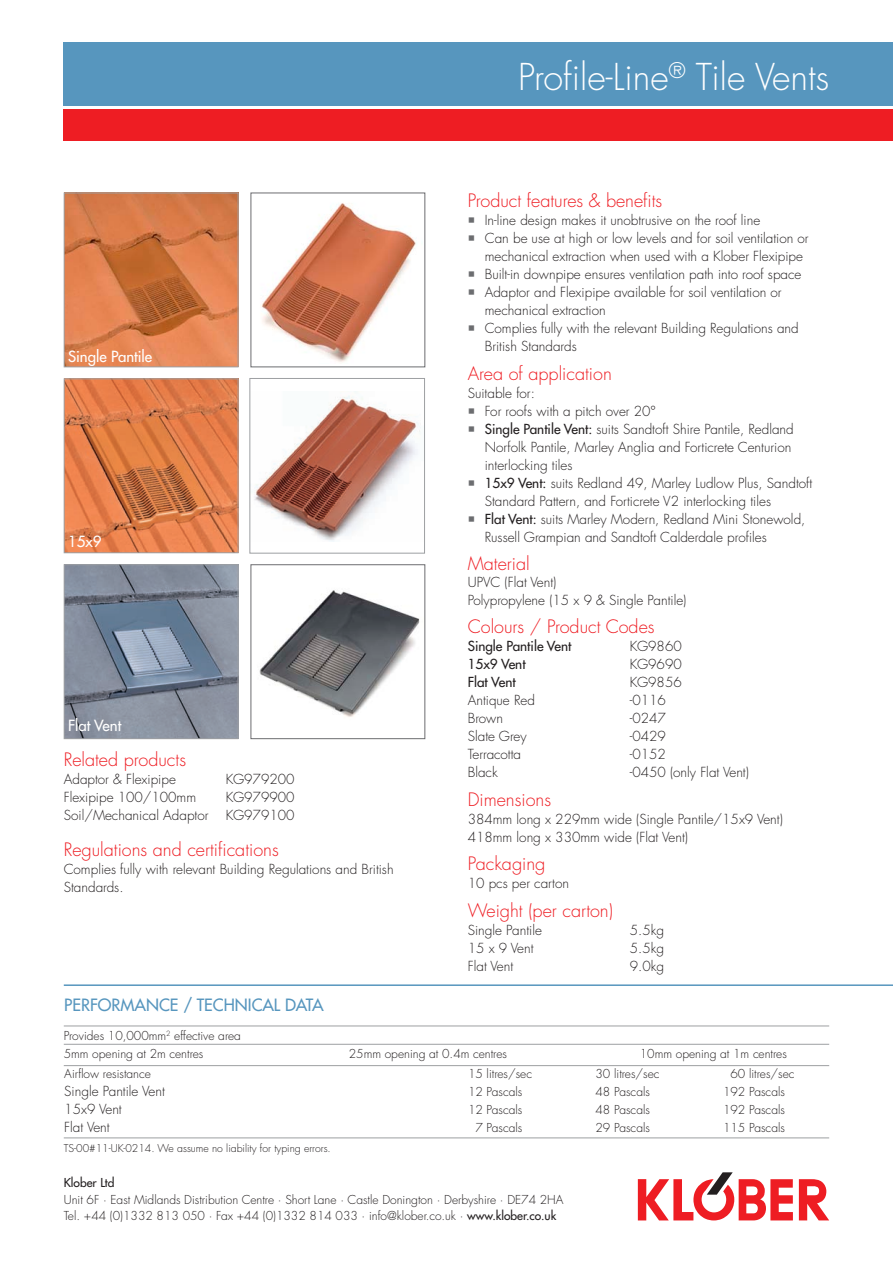
<style>
.page{position:relative;width:893px;height:1263px;background:#fff}
.page>*{position:absolute;margin:0;border:0;box-sizing:border-box;transform-origin:0 0}
.t1{font:300 36px "Futura LT Pro";color:#fff}
.t2{font:300 18px "Futura LT Pro";color:#ee1d23}
.t3{font:500 16.5px "Futura LT Pro";color:#5796be}
.t4{font:500 15px "Futura LT Pro";color:#fff}
.t5{font:300 13.5px/18px "Futura LT Pro";color:#231f20}
.t6{font:500 13.5px "Futura LT Pro";color:#231f20}
.t7{font:300 12px "Futura LT Pro";color:#231f20}
.t8{font:500 12px "Futura LT Pro";color:#231f20}
.t9{font:300 10.5px "Futura LT Pro";color:#231f20}
.s1{font-weight:500}
</style>
<div class="page">
<div style="left:64px;top:43px;width:829px;height:63px;background:#5796be"></div>
<div style="left:64px;top:109px;width:829px;height:32px;background:#ee1d23"></div>
<svg style="left:799px;top:1179px;width:30px;height:41px"></svg>
<svg style="left:638px;top:1172px;width:155px;height:48px"></svg>
<hr style="left:64px;top:984px;width:829px;height:2px;background:#5796be">
<img style="left:66px;top:195px;width:170px;height:170px">
<div style="left:64px;top:193px;width:174px;height:174px;border:1px solid #9d9fa2"></div>
<hr style="left:64px;top:1025px;width:765px;height:1px;background:#9d9fa2">
<hr style="left:64px;top:1137px;width:765px;height:1px;background:#9d9fa2">
<hr style="left:64px;top:1044px;width:765px;height:1px;background:#9d9fa2">
<hr style="left:64px;top:1065px;width:765px;height:1px;background:#9d9fa2">
<img style="left:261px;top:203px;width:155px;height:159px">
<div style="left:251px;top:193px;width:174px;height:174px;border:1px solid #6c6d70"></div>
<img style="left:66px;top:380px;width:170px;height:171px">
<div style="left:64px;top:378px;width:174px;height:175px;border:1px solid #9d9fa2"></div>
<img style="left:66px;top:566px;width:170px;height:171px">
<div style="left:64px;top:564px;width:174px;height:175px;border:1px solid #9d9fa2"></div>
<img style="left:259px;top:590px;width:161px;height:127px">
<div style="left:251px;top:564px;width:174px;height:175px;border:1px solid #6c6d70"></div>
<img style="left:254px;top:395px;width:167px;height:146px">
<div style="left:249px;top:378px;width:176px;height:175px;border:1px solid #9d9fa2"></div>
<p class="t4" style="left:68px;top:346px;width:86px">Single Pantile</p>
<p class="t4" style="left:68px;top:530px;width:35px">15x9</p>
<p class="t4" style="left:68px;top:714px;width:55px">Flat Vent</p>
<p class="t2" style="left:64px;top:748px;width:124px">Related products</p>
<p class="t5" style="left:64px;top:770px;width:114px">Adaptor &amp; Flexipipe</p>
<p class="t5" style="left:226px;top:770px;width:70px">KG979200</p>
<p class="t5" style="left:64px;top:788px;width:134px">Flexipipe 100/100mm</p>
<p class="t5" style="left:226px;top:788px;width:70px">KG979900</p>
<p class="t5" style="left:64px;top:806px;width:146px">Soil/Mechanical Adaptor</p>
<p class="t5" style="left:226px;top:806px;width:70px">KG979100</p>
<p class="t2" style="left:64px;top:838px;width:217px">Regulations and certifications</p>
<p class="t5" style="left:64px;top:860px;width:331px">Complies fully with relevant Building Regulations and British<br>Standards.</p>
<p class="t1" style="left:518px;top:54px;width:313px">Profile-Line<sup>®</sup> Tile Vents</p>
<p class="t2" style="left:468px;top:189px;width:196px">Product features &amp; benefits</p>
<p class="t5" style="left:485px;top:212px;width:277px">In-line design makes it unobtrusive on the roof line</p>
<p class="t5" style="left:485px;top:230px;width:325px">Can be use at high or low levels and for soil ventilation or mechanical extraction when used with a Klober Flexipipe</p>
<p class="t5" style="left:485px;top:266px;width:318px">Built-in downpipe ensures ventilation path into roof space</p>
<p class="t5" style="left:485px;top:284px;width:298px">Adaptor and Flexipipe available for soil ventilation or mechanical extraction</p>
<p class="t5" style="left:485px;top:320px;width:315px">Complies fully with the relevant Building Regulations and<br>British Standards</p>
<p class="t2" style="left:468px;top:362px;width:146px">Area of application</p>
<p class="t5" style="left:468px;top:384px;width:69px">Suitable for:</p>
<p class="t5" style="left:485px;top:402px;width:173px">For roofs with a pitch over 20°</p>
<p class="t5" style="left:485px;top:420px;width:311px"><span class="s1">Single Pantile Vent:</span> suits Sandtoft Shire Pantile, Redland<br>Norfolk Pantile, Marley Anglia and Forticrete Centurion interlocking tiles</p>
<p class="t5" style="left:485px;top:474px;width:329px"><span class="s1">15x9 Vent:</span> suits Redland 49, Marley Ludlow Plus, Sandtoft<br>Standard Pattern, and Forticrete V2 interlocking tiles</p>
<p class="t5" style="left:485px;top:510px;width:322px"><span class="s1">Flat Vent:</span> suits Marley Modern, Redland Mini Stonewold,<br>Russell Grampian and Sandtoft Calderdale profiles</p>
<p class="t2" style="left:468px;top:552px;width:64px">Material</p>
<p class="t5" style="left:468px;top:573px;width:90px">UPVC (Flat Vent)</p>
<p class="t5" style="left:468px;top:591px;width:220px">Polypropylene (15 x 9 &amp; Single Pantile)</p>
<p class="t2" style="left:468px;top:615px;width:188px">Colours / Product Codes</p>
<p class="t6" style="left:468px;top:636px;width:105px">Single Pantile Vent</p>
<p class="t5" style="left:630px;top:637px;width:53px">KG9860</p>
<p class="t6" style="left:468px;top:654px;width:59px">15x9 Vent</p>
<p class="t5" style="left:630px;top:655px;width:53px">KG9690</p>
<p class="t6" style="left:468px;top:672px;width:49px">Flat Vent</p>
<p class="t5" style="left:630px;top:673px;width:53px">KG9856</p>
<p class="t5" style="left:468px;top:691px;width:69px">Antique Red</p>
<p class="t5" style="left:630px;top:691px;width:38px">-0116</p>
<p class="t5" style="left:468px;top:709px;width:37px">Brown</p>
<p class="t5" style="left:630px;top:709px;width:38px">-0247</p>
<p class="t5" style="left:468px;top:727px;width:60px">Slate Grey</p>
<p class="t5" style="left:630px;top:727px;width:38px">-0429</p>
<p class="t5" style="left:468px;top:745px;width:55px">Terracotta</p>
<p class="t5" style="left:630px;top:745px;width:38px">-0152</p>
<p class="t5" style="left:468px;top:763px;width:32px">Black</p>
<p class="t5" style="left:630px;top:763px;width:121px">-0450 (only Flat Vent)</p>
<p class="t2" style="left:468px;top:787px;width:85px">Dimensions</p>
<p class="t5" style="left:468px;top:810px;width:317px">384mm long x 229mm wide (Single Pantile/15x9 Vent)</p>
<p class="t5" style="left:468px;top:828px;width:222px">418mm long x 330mm wide (Flat Vent)</p>
<p class="t2" style="left:468px;top:852px;width:79px">Packaging</p>
<p class="t5" style="left:468px;top:874px;width:103px">10 pcs per carton</p>
<p class="t2" style="left:468px;top:898px;width:147px">Weight (per carton)</p>
<p class="t5" style="left:468px;top:921px;width:76px">Single Pantile</p>
<p class="t5" style="left:630px;top:921px;width:36px">5.5kg</p>
<p class="t5" style="left:468px;top:939px;width:67px">15 x 9 Vent</p>
<p class="t5" style="left:630px;top:939px;width:36px">5.5kg</p>
<p class="t5" style="left:468px;top:957px;width:47px">Flat Vent</p>
<p class="t5" style="left:630px;top:957px;width:36px">9.0kg</p>
<p class="t3" style="left:64px;top:993px;width:261px">PERFORMANCE / TECHNICAL DATA</p>
<p class="t7" style="left:64px;top:1027px;width:179px">Provides 10,000mm<sup>2</sup> effective area</p>
<p class="t7" style="left:64px;top:1045px;width:141px">5mm opening at 2m centres</p>
<p class="t7" style="left:349px;top:1045px;width:160px">25mm opening at 0.4m centres</p>
<p class="t7" style="left:640px;top:1045px;width:149px">10mm opening at 1m centres</p>
<p class="t7" style="left:64px;top:1065px;width:88px">Airflow resistance</p>
<p class="t5" style="left:64px;top:1082px;width:102px">Single Pantile Vent</p>
<p class="t5" style="left:64px;top:1100px;width:59px">15x9 Vent</p>
<p class="t5" style="left:64px;top:1118px;width:47px">Flat Vent</p>
<p class="t9" style="left:64px;top:1141px;width:269px">TS-00#11-UK-0214. We assume no liability for typing errors.</p>
<p class="t7" style="left:468px;top:1065px;width:66px">15 litres/sec</p>
<p class="t7" style="left:595px;top:1065px;width:66px">30 litres/sec</p>
<p class="t7" style="left:730px;top:1065px;width:66px">60 litres/sec</p>
<p class="t7" style="left:468px;top:1083px;width:56px">12 Pascals</p>
<p class="t7" style="left:595px;top:1083px;width:56px">48 Pascals</p>
<p class="t7" style="left:723px;top:1083px;width:63px">192 Pascals</p>
<p class="t7" style="left:468px;top:1101px;width:56px">12 Pascals</p>
<p class="t7" style="left:595px;top:1101px;width:56px">48 Pascals</p>
<p class="t7" style="left:723px;top:1101px;width:63px">192 Pascals</p>
<p class="t7" style="left:475px;top:1119px;width:49px">7 Pascals</p>
<p class="t7" style="left:595px;top:1119px;width:56px">29 Pascals</p>
<p class="t7" style="left:723px;top:1119px;width:63px">115 Pascals</p>
<p class="t8" style="left:64px;top:1174px;width:52px">Klober Ltd</p>
<p class="t7" style="left:64px;top:1191px;width:501px">Unit 6F ∙ East Midlands Distribution Centre ∙ Short Lane ∙ Castle Donington ∙ Derbyshire ∙ DE74 2HA</p>
<p class="t7" style="left:64px;top:1208px;width:494px">Tel. +44 (0)1332 813 050 ∙ Fax +44 (0)1332 814 033 ∙ info@klober.co.uk ∙ <span class="s1">www.klober.co.uk</span></p>
</div>
